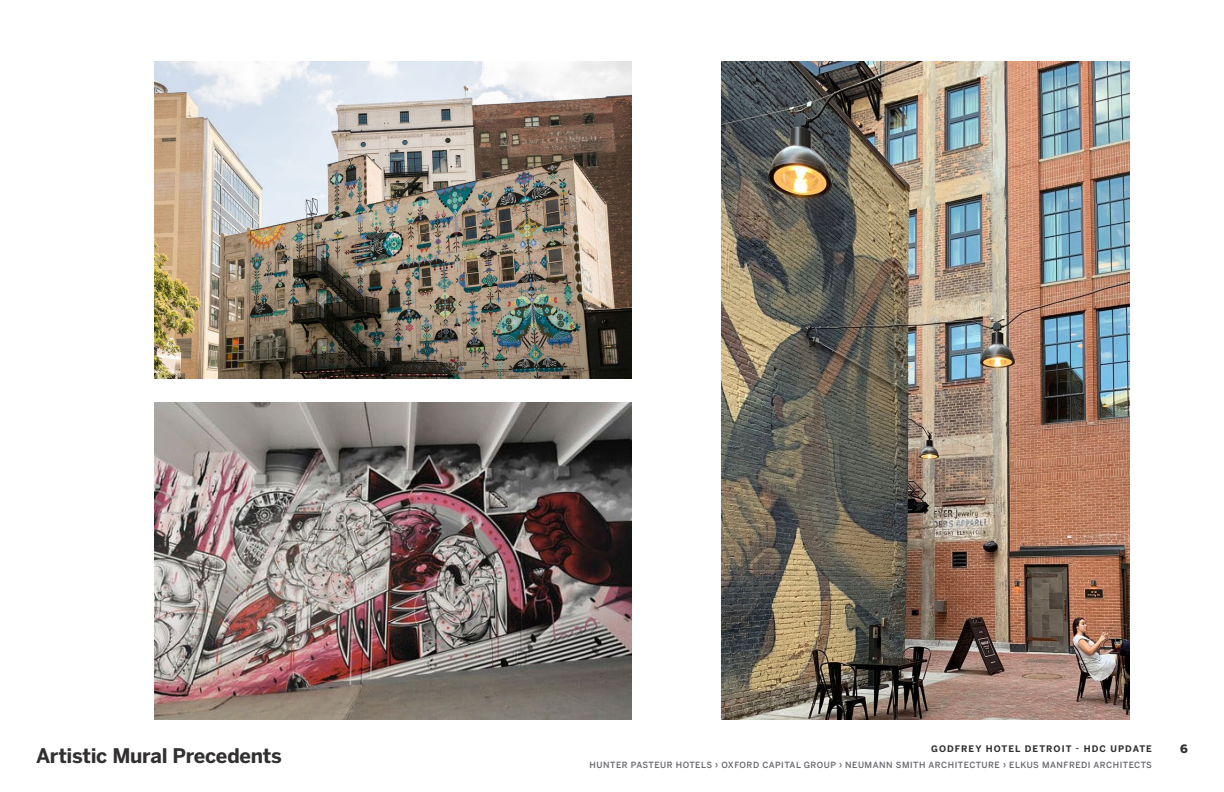
<style>
.page{position:relative;width:1224px;height:792px;background:#fff}
.page>*{position:absolute;margin:0;border:0;box-sizing:border-box;transform-origin:0 0}
.BODY_Heading_Footer{font:700 20px "Benton Sans";letter-spacing:-.015em;color:#312f30}
.t1{font:900 11.5px "Benton Sans";color:#312f30}
.t2{font:700 9px "Benton Sans";letter-spacing:.12em;color:#312f30}
.t3{font:500 8.5px "Benton Sans";letter-spacing:.06em;color:#69676d}
</style>
<div class="page">
<img style="left:154px;top:402px;width:477px;height:318px">
<img style="left:154px;top:61px;width:477px;height:318px">
<img style="left:722px;top:61px;width:408px;height:659px">
<p class="BODY_Heading_Footer" style="left:36px;top:743px;width:247px">Artistic Mural Precedents</p>
<p class="t2" style="left:931px;top:743px;width:222px">GODFREY HOTEL DETROIT - HDC UPDATE</p>
<h2 class="t1" style="left:1180px;top:741px;width:9px">6</h2>
<p class="t3" style="left:590px;top:759px;width:564px">HUNTER PASTEUR HOTELS › OXFORD CAPITAL GROUP › NEUMANN SMITH ARCHITECTURE › ELKUS MANFREDI ARCHITECTS</p>
</div>
